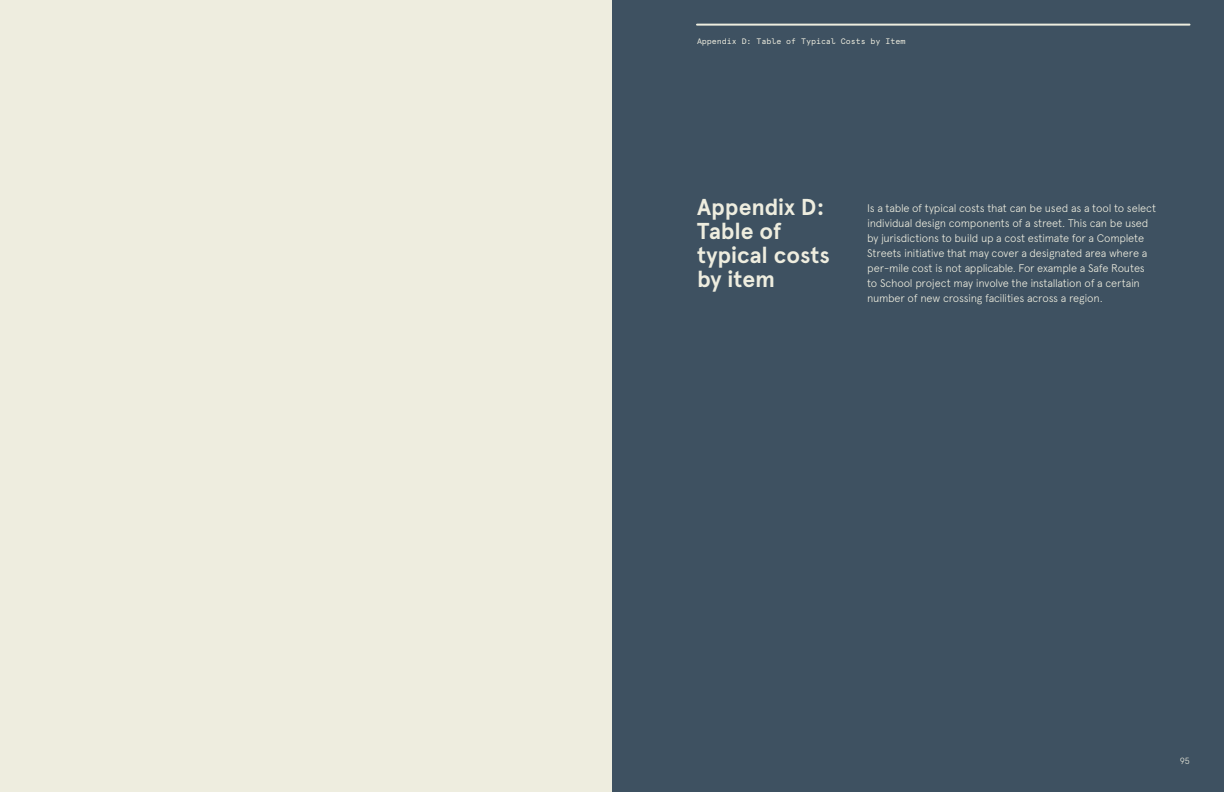
<style>
.page{position:relative;width:1224px;height:792px;background:#eeeddf}
.page>*{position:absolute;margin:0;border:0;box-sizing:border-box;transform-origin:0 0}
.H0_4{font:700 23px/24px "Apercu";letter-spacing:-.005em;color:#eeeddf}
.Body{font:300 11px/15px "Apercu";letter-spacing:-.02em;color:#eeeddf}
.t1{font:300 9px "Apercu";color:#eeeddf}
.Running_header_divid{font:8px "Apercu Mono";color:#eeeddf}
</style>
<div class="page">
<div style="left:612px;top:0;width:612px;height:792px;background:#3e5161"></div>
<hr style="left:697px;top:24px;width:493px;height:2px;background:#eeeddf">
<p class="Running_header_divid" style="left:697px;top:37px;width:210px">Appendix D: Table of Typical Costs by Item</p>
<p class="H0_4" style="left:697px;top:195px;width:135px">Appendix D:<br>Table of typical costs by item</p>
<p class="Body" style="left:867px;top:200px;width:291px">Is a table of typical costs that can be used as a tool to select individual design components of a street. This can be used by jurisdictions to build up a cost estimate for a Complete Streets initiative that may cover a designated area where a per-mile cost is not applicable. For example a Safe Routes to School project may involve the installation of a certain number of new crossing facilities across a region.</p>
<p class="t1" style="left:1180px;top:756px;width:12px">95</p>
</div>
